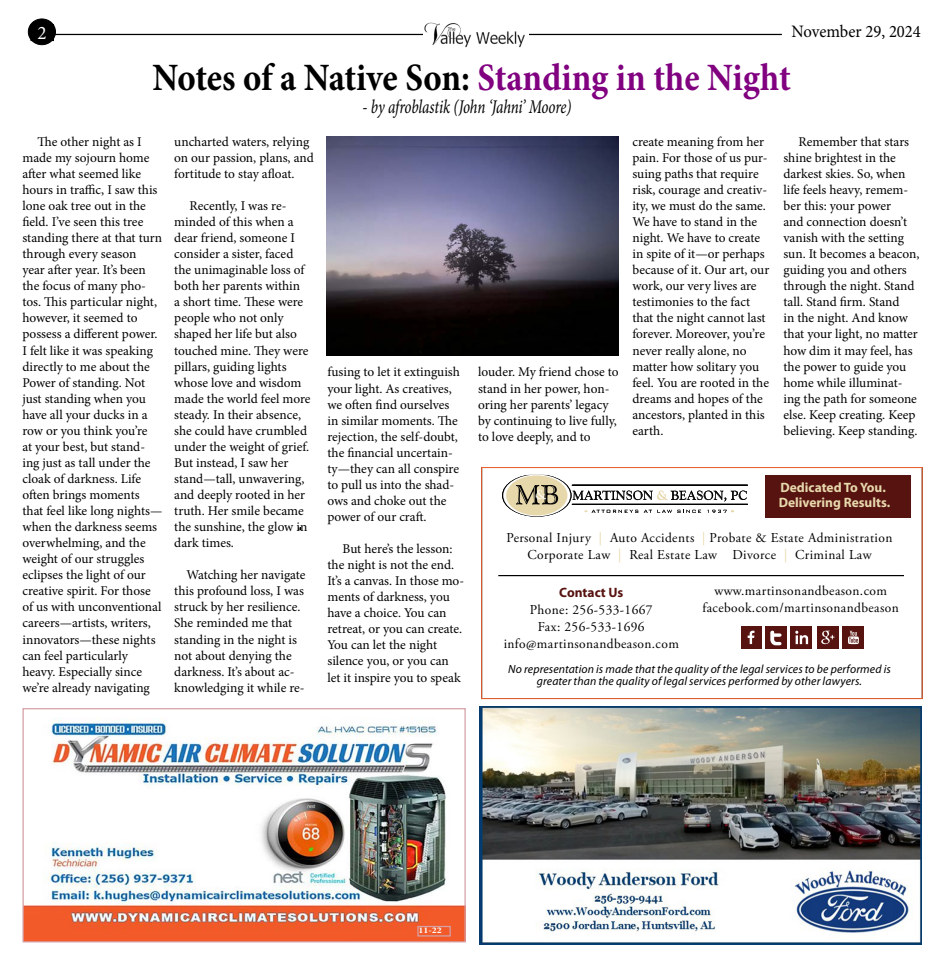
<style>
.page{position:relative;width:945px;height:968px;background:#fff}
.page>*{position:absolute;margin:0;border:0;box-sizing:border-box;transform-origin:0 0}
.t1{font:700 38.75px "Minion Pro";letter-spacing:-.005em;color:#000;scale:.9 1}
.t2{font:italic 19.38px "Minion Pro";letter-spacing:-.01em;color:#000;scale:.77 1}
.t3{font:19.12px "Minion Pro";color:#fff}
.t4{font:17.5px "Minion Pro";color:#000;scale:.95 1}
.t5{font:13.62px/17px "Adobe Garamond Pro";letter-spacing:.03em;color:#000;text-align:center}
.t6{font:700 13.62px/15.2px "Myriad Pro";color:#e7d8ac}
.t7{font:700 13.62px "Myriad Pro";color:#571310}
.t8{font:13.38px/16px "Minion Pro";letter-spacing:-.005em;color:#000}
.t9{font:italic 11.88px/11.9px "Myriad Pro";letter-spacing:.01em;color:#000;text-align:center}
.t10{font:700 8.75px "Minion Pro";color:#fff;scale:1.14 1}
.s1{color:#800080}
.s2{color:#e7d8ac}
</style>
<div class="page">
<hr style="left:52px;top:34px;width:730px;height:1px;background:#000">
<img style="left:423px;top:22px;width:105px;height:26px">
<div style="left:28px;top:19px;width:27px;height:26px;background:#000;border-radius:50%"></div>
<div style="left:28px;top:19px;width:28px;height:26px;border:1px solid #000;border-radius:50%"></div>
<div style="left:766px;top:474px;width:146px;height:43px;background:#571310"></div>
<div style="left:741px;top:626px;width:20px;height:22px;background:#571310"></div>
<svg style="left:748px;top:630px;width:6px;height:14px"></svg>
<div style="left:790px;top:626px;width:22px;height:22px;background:#571310"></div>
<svg style="left:795px;top:630px;width:13px;height:14px"></svg>
<div style="left:817px;top:626px;width:22px;height:22px;background:#571310"></div>
<svg style="left:821px;top:630px;width:13px;height:14px"></svg>
<div style="left:842px;top:626px;width:22px;height:22px;background:#571310"></div>
<svg style="left:848px;top:630px;width:11px;height:14px"></svg>
<div style="left:765px;top:626px;width:21px;height:22px;background:#571310"></div>
<svg style="left:770px;top:630px;width:12px;height:15px"></svg>
<hr style="left:498px;top:575px;width:406px;height:1px;background:#000">
<svg style="left:502px;top:474px;width:70px;height:42px"></svg>
<svg style="left:503px;top:474px;width:67px;height:42px"></svg>
<div style="left:506px;top:475px;width:61px;height:40px;background:#e7d8ac;border-radius:50%"></div>
<svg style="left:516px;top:485px;width:42px;height:19px"></svg>
<svg style="left:573px;top:490px;width:174px;height:11px"></svg>
<svg style="left:584px;top:510px;width:54px;height:3px"></svg>
<svg style="left:644px;top:510px;width:57px;height:3px"></svg>
<svg style="left:707px;top:510px;width:27px;height:3px"></svg>
<div style="left:572px;top:485px;width:176px;height:1px;border:1px solid #000"></div>
<div style="left:572px;top:504px;width:176px;height:1px;border:1px solid #000"></div>
<div style="left:481px;top:467px;width:442px;height:232px;border:1px solid #f26531"></div>
<img style="left:479px;top:706px;width:443px;height:238px">
<img style="left:24px;top:718px;width:440px;height:222px">
<div style="left:22px;top:708px;width:444px;height:234px;border:1px solid #d5a0a6"></div>
<div style="left:417px;top:925px;width:34px;height:11px;border:1px solid #d5a0a6"></div>
<img style="left:326px;top:136px;width:293px;height:219px">
<h3 class="t3" style="left:38px;top:20px;width:11px">2</h3>
<h3 class="t4" style="left:792px;top:20px;width:138px">November 29, 2024</h3>
<h1 class="t1" style="left:152px;top:50px;width:711px">Notes of a Native Son: <span class="s1">Standing in the Night</span></h1>
<h2 class="t2" style="left:362px;top:94px;width:273px">- by afroblastik (John ‘Jahni’ Moore)</h2>
<p class="t8" style="left:22px;top:133px;width:141px;text-indent:15px">The other night as I made my sojourn home after what seemed like hours in traffic, I saw this lone oak tree out in the field. I’ve seen this tree standing there at that turn through every season year after year. It’s been the focus of many pho&shy;tos. This particular night, however, it seemed to possess a different power.<br>I felt like it was speaking directly to me about the<br>Power of standing. Not just standing when you have all your ducks in a row or you think you’re<br>at your best, but stand&shy;ing just as tall under the cloak of darkness. Life often brings moments that feel like long nights— when the darkness seems overwhelming, and the weight of our struggles eclipses the light of our creative spirit. For those of us with unconventional careers—artists, writers, innovators—these nights can feel particularly heavy. Especially since we’re already navigating</p>
<p class="t8" style="left:174px;top:133px;width:141px">uncharted waters, relying on our passion, plans, and fortitude to stay afloat.</p>
<p class="t8" style="left:632px;top:133px;width:138px">create meaning from her pain. For those of us pur&shy;suing paths that require risk, courage and creativ&shy;ity, we must do the same.<br>We have to stand in the night. We have to create in spite of it—or perhaps because of it. Our art, our work, our very lives are testimonies to the fact that the night cannot last forever. Moreover, you’re never really alone, no matter how solitary you feel. You are rooted in the dreams and hopes of the ancestors, planted in this earth.</p>
<p class="t8" style="left:783px;top:133px;width:138px;text-indent:15px">Remember that stars shine brightest in the darkest skies. So, when life feels heavy, remem&shy;ber this: your power<br>and connection doesn’t vanish with the setting sun. It becomes a beacon, guiding you and others through the night. Stand tall. Stand firm. Stand<br>in the night. And know that your light, no matter how dim it may feel, has the power to guide you home while illuminat&shy;ing the path for someone else. Keep creating. Keep believing. Keep standing.</p>
<p class="t8" style="left:174px;top:198px;width:138px;text-indent:15px">Recently, I was re&shy;minded of this when a dear friend, someone I consider a sister, faced the unimaginable loss of both her parents within<br>a short time. These were people who not only shaped her life but also touched mine. They were pillars, guiding lights whose love and wisdom made the world feel more steady. In their absence, she could have crumbled under the weight of grief.<br>But instead, I saw her stand—tall, unwavering, and deeply rooted in her truth. Her smile became the sunshine, the glow in dark times.</p>
<p class="t8" style="left:174px;top:567px;width:133px;text-indent:12px">Watching her navigate this profound loss, I was struck by her resilience.<br>She reminded me that standing in the night is not about denying the darkness. It’s about ac&shy;knowledging it while re-</p>
<p class="t8" style="left:478px;top:364px;width:142px">louder. My friend chose to stand in her power, hon&shy;oring her parents’ legacy by continuing to live fully, to love deeply, and to</p>
<p class="t8" style="left:327px;top:364px;width:134px">fusing to let it extinguish your light. As creatives, we often find ourselves in similar moments. The rejection, the self-doubt, the financial uncertain&shy;ty—they can all conspire to pull us into the shad&shy;ows and choke out the power of our craft.</p>
<p class="t8" style="left:327px;top:541px;width:138px;text-indent:15px">But here’s the lesson: the night is not the end.<br>It’s a canvas. In those mo&shy;ments of darkness, you have a choice. You can retreat, or you can create.<br>You can let the night silence you, or you can let it inspire you to speak</p>
<p class="t6" style="left:779px;top:479px;width:113px">Dedicated To You.<br>Delivering Results.</p>
<p class="t5" style="left:507px;top:530px;width:387px">Personal Injury <span class="s2">|</span> Auto Accidents <span class="s2">|</span> Probate &amp; Estate Administration<br>Corporate Law <span class="s2">|</span> Real Estate Law Divorce <span class="s2">|</span> Criminal Law</p>
<p class="t5" style="left:703px;top:582px;width:198px">www.martinsonandbeason.com facebook.com/martinsonandbeason</p>
<p class="t7" style="left:559px;top:583px;width:66px">Contact Us</p>
<p class="t5" style="left:504px;top:601px;width:177px">Phone: 256-533-1667<br>Fax: 256-533-1696 info@martinsonandbeason.com</p>
<p class="t9" style="left:508px;top:663px;width:384px">No representation is made that the quality of the legal services to be performed is greater than the quality of legal services performed by other lawyers.</p>
<p class="t10" style="left:419px;top:924px;width:22px">11-22</p>
</div>
